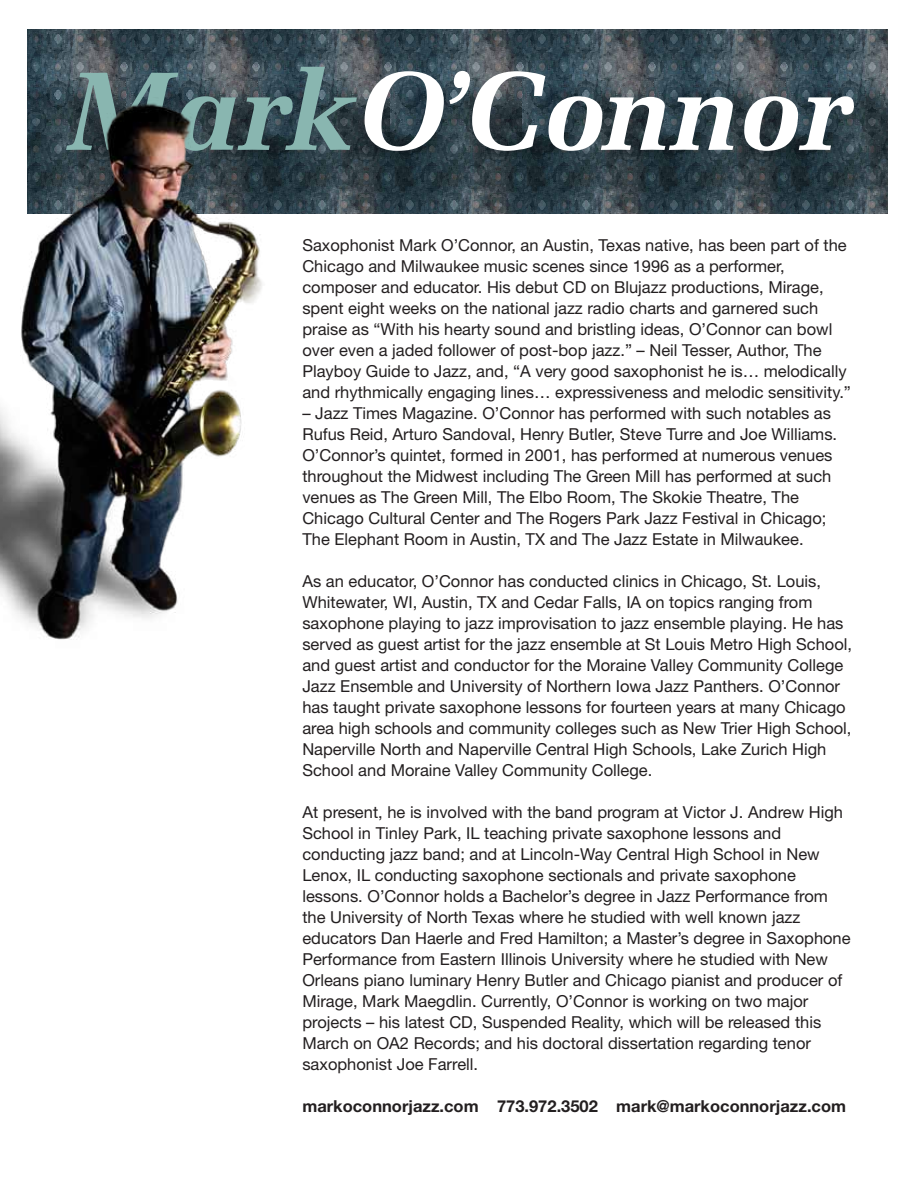
<style>
.page{position:relative;width:918px;height:1188px;background:#fff}
.page>*{position:absolute;margin:0;border:0;box-sizing:border-box;transform-origin:0 0}
.t1{font:italic 700 111.3px "Melior";color:#fff}
.t2{font:16.5px/21px "Helvetica Neue LT Std";color:#231f20}
.t3{font:700 16.5px "Helvetica Neue LT Std";color:#231f20}
.s1{color:#89b6b0}
</style>
<div class="page">
<svg style="left:294px;top:29px;width:594px;height:184px;background:#34444c"></svg>
<img style="left:0;top:29px;width:294px;height:611px">
<h1 class="t1" style="left:66px;top:44px;width:785px"><span class="s1">Mark</span>O’Connor</h1>
<p class="t2" style="left:302px;top:235px;width:550px">Saxophonist Mark O’Connor, an Austin, Texas native, has been part of the Chicago and Milwaukee music scenes since 1996 as a performer, composer and educator. His debut CD on Blujazz productions, Mirage, spent eight weeks on the national jazz radio charts and garnered such praise as “With his hearty sound and bristling ideas, O’Connor can bowl over even a jaded follower of post-bop jazz.” – Neil Tesser, Author, The Playboy Guide to Jazz, and, “A very good saxophonist he is… melodically and rhythmically engaging lines… expressiveness and melodic sensitivity.”</p>
<p class="t2" style="left:302px;top:403px;width:536px">– Jazz Times Magazine. O’Connor has performed with such notables as Rufus Reid, Arturo Sandoval, Henry Butler, Steve Turre and Joe Williams.<br>O’Connor’s quintet, formed in 2001, has performed at numerous venues throughout the Midwest including The Green Mill has performed at such venues as The Green Mill, The Elbo Room, The Skokie Theatre, The Chicago Cultural Center and The Rogers Park Jazz Festival in Chicago; The Elephant Room in Austin, TX and The Jazz Estate in Milwaukee.</p>
<p class="t2" style="left:302px;top:571px;width:551px">As an educator, O’Connor has conducted clinics in Chicago, St. Louis, Whitewater, WI, Austin, TX and Cedar Falls, IA on topics ranging from saxophone playing to jazz improvisation to jazz ensemble playing. He has served as guest artist for the jazz ensemble at St Louis Metro High School, and guest artist and conductor for the Moraine Valley Community College Jazz Ensemble and University of Northern Iowa Jazz Panthers. O’Connor has taught private saxophone lessons for fourteen years at many Chicago area high schools and community colleges such as New Trier High School, Naperville North and Naperville Central High Schools, Lake Zurich High School and Moraine Valley Community College.</p>
<p class="t2" style="left:302px;top:802px;width:550px">At present, he is involved with the band program at Victor J. Andrew High School in Tinley Park, IL teaching private saxophone lessons and conducting jazz band; and at Lincoln-Way Central High School in New Lenox, IL conducting saxophone sectionals and private saxophone lessons. O’Connor holds a Bachelor’s degree in Jazz Performance from the University of North Texas where he studied with well known jazz educators Dan Haerle and Fred Hamilton; a Master’s degree in Saxophone Performance from Eastern Illinois University where he studied with New Orleans piano luminary Henry Butler and Chicago pianist and producer of Mirage, Mark Maegdlin. Currently, O’Connor is working on two major projects – his latest CD, Suspended Reality, which will be released this March on OA2 Records; and his doctoral dissertation regarding tenor saxophonist Joe Farrell.</p>
<p class="t3" style="left:302px;top:1096px;width:545px">markoconnorjazz.com 773.972.3502 mark@markoconnorjazz.com</p>
</div>
